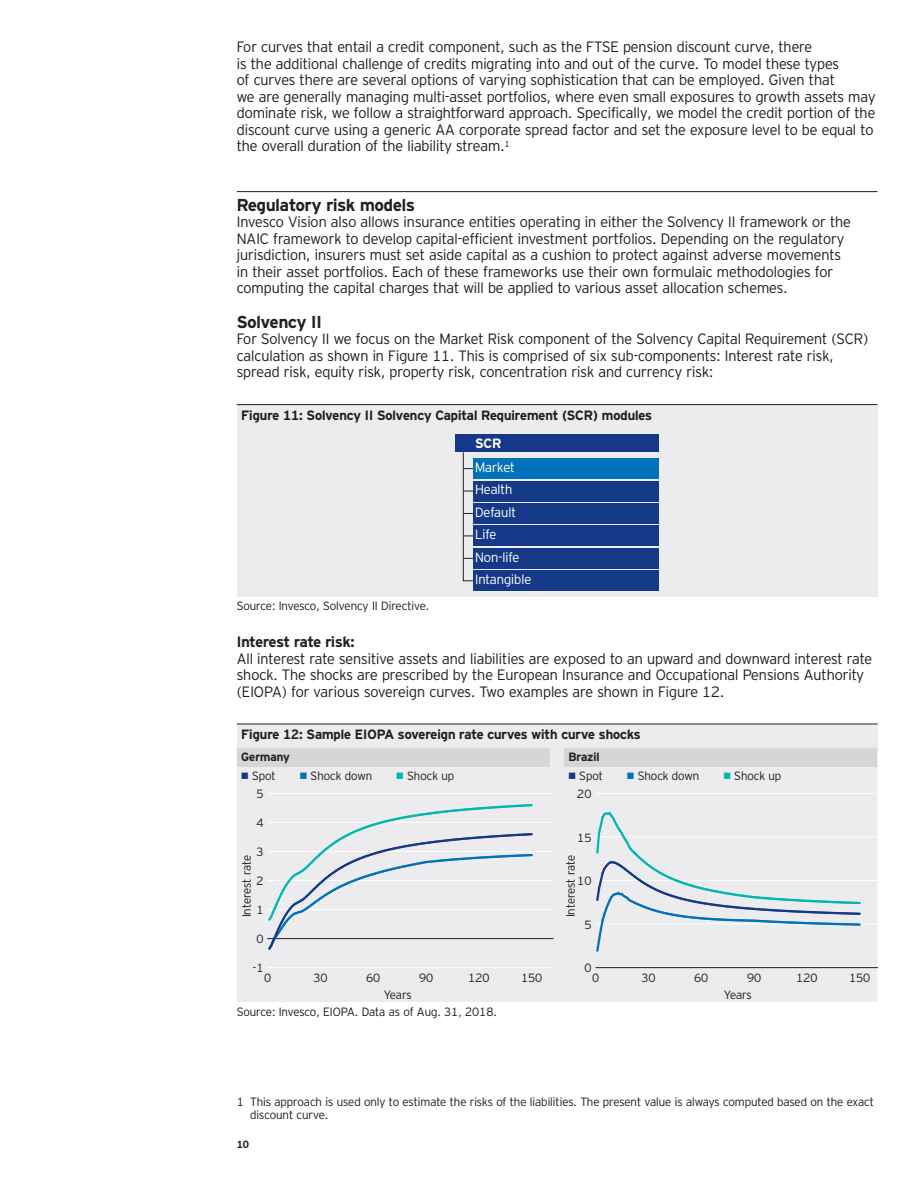
<style>
.page{position:relative;width:918px;height:1188px;background:#fff}
.page>*{position:absolute;margin:0;border:0;box-sizing:border-box;transform-origin:0 0}
.Body_Head__B11_5_12{font:700 17.25px "Invesco Interstate";color:#231f20}
.Body_Text__L10_11{font:700 17.25px "Invesco Interstate";color:#231f20}
.Body_Text__L10_11-2{font:300 15px/16.5px "Invesco Interstate";color:#231f20}
.Body_Text__L10_11-3{font:700 15px "Invesco Interstate";letter-spacing:-.005em;color:#231f20}
.Table_Head__B9_10{font:700 13.5px "Invesco Interstate";color:#231f20}
.t1{font:300 13.5px/22.6px "Invesco Interstate";color:#fff}
.Numbered_Footnote__L{font:300 12px/12.8px "Invesco Interstate";color:#231f20}
.Table_Text_left__L8{font:300 12px "Invesco Interstate";color:#231f20}
.US10_11_-_Legend_L8{font:300 12px "Invesco Interstate";color:#231f20}
.US10_11_-_Legend_L8-2{font:700 12px "Invesco Interstate";color:#231f20}
.t2{font:700 10.5px "Invesco Interstate";color:#231f20}
.s1{font-weight:700}
.s2{color:#153889}
.s3{color:#0072bc}
.s4{color:#00b8af}
</style>
<div class="page">
<hr style="left:237px;top:191px;width:641px;height:1px;background:#231f20">
<div style="left:237px;top:405px;width:641px;height:24px;background:#ececee"></div>
<div style="left:237px;top:429px;width:641px;height:167px;background:#ececee"></div>
<hr style="left:237px;top:404px;width:641px;height:1px;background:#231f20">
<svg style="left:463px;top:452px;width:11px;height:129px"></svg>
<div style="left:455px;top:434px;width:204px;height:18px;background:#153889"></div>
<div style="left:473px;top:459px;width:186px;height:20px;background:#0072bc"></div>
<div style="left:473px;top:481px;width:186px;height:20px;background:#153889"></div>
<div style="left:473px;top:503px;width:186px;height:20px;background:#153889"></div>
<div style="left:473px;top:526px;width:186px;height:20px;background:#153889"></div>
<div style="left:473px;top:548px;width:186px;height:20px;background:#153889"></div>
<div style="left:473px;top:571px;width:186px;height:20px;background:#153889"></div>
<div style="left:237px;top:724px;width:641px;height:24px;background:#ececee"></div>
<svg style="left:237px;top:748px;width:641px;height:254px;background:#e8e8ea"></svg>
<hr style="left:237px;top:724px;width:313px;height:1px;background:#231f20">
<svg style="left:550px;top:724px;width:14px;height:1px"></svg>
<hr style="left:564px;top:724px;width:314px;height:1px;background:#231f20">
<hr style="left:596px;top:967px;width:281px;height:1px;background:#231f20">
<hr style="left:596px;top:924px;width:281px;height:1px;background:#fff">
<hr style="left:596px;top:880px;width:281px;height:1px;background:#fff">
<hr style="left:596px;top:837px;width:281px;height:1px;background:#fff">
<hr style="left:596px;top:793px;width:281px;height:1px;background:#fff">
<hr style="left:267px;top:967px;width:287px;height:1px;background:#fff">
<hr style="left:267px;top:938px;width:287px;height:1px;background:#231f20">
<hr style="left:267px;top:909px;width:287px;height:1px;background:#fff">
<hr style="left:267px;top:880px;width:287px;height:1px;background:#fff">
<hr style="left:267px;top:851px;width:287px;height:1px;background:#fff">
<hr style="left:267px;top:822px;width:287px;height:1px;background:#fff">
<hr style="left:267px;top:793px;width:287px;height:1px;background:#fff">
<svg style="left:595px;top:810px;width:265px;height:143px;background:#dee5e9"></svg>
<svg style="left:266px;top:804px;width:266px;height:148px;background:#dee4e9"></svg>
<p class="Body_Text__L10_11-2" style="left:237px;top:39px;width:640px">For curves that entail a credit component, such as the FTSE pension discount curve, there<br>is the additional challenge of credits migrating into and out of the curve. To model these types<br>of curves there are several options of varying sophistication that can be employed. Given that<br>we are generally managing multi-asset portfolios, where even small exposures to growth assets may dominate risk, we follow a straightforward approach. Specifically, we model the credit portion of the discount curve using a generic AA corporate spread factor and set the exposure level to be equal to the overall duration of the liability stream.<sup>1</sup></p>
<p class="Body_Head__B11_5_12" style="left:237px;top:194px;width:180px">Regulatory risk models</p>
<p class="Body_Text__L10_11-2" style="left:237px;top:214px;width:616px">Invesco Vision also allows insurance entities operating in either the Solvency II framework or the NAIC framework to develop capital-efficient investment portfolios. Depending on the regulatory jurisdiction, insurers must set aside capital as a cushion to protect against adverse movements in their asset portfolios. Each of these frameworks use their own formulaic methodologies for computing the capital charges that will be applied to various asset allocation schemes.</p>
<p class="Body_Text__L10_11" style="left:237px;top:311px;width:87px">Solvency II</p>
<p class="Body_Text__L10_11-2" style="left:237px;top:331px;width:633px">For Solvency II we focus on the Market Risk component of the Solvency Capital Requirement (SCR) calculation as shown in Figure 11. This is comprised of six sub-components: Interest rate risk, spread risk, equity risk, property risk, concentration risk and currency risk:</p>
<p class="Table_Head__B9_10" style="left:241px;top:407px;width:412px">Figure 11: Solvency II Solvency Capital Requirement (SCR) modules</p>
<p class="t1" style="left:475px;top:432px;width:58px"><span class="s1">SCR<br></span>Market<br>Health<br>Default<br>Life<br>Non-life<br>Intangible</p>
<p class="Table_Text_left__L8" style="left:237px;top:599px;width:194px">Source: Invesco, Solvency II Directive.</p>
<p class="Body_Text__L10_11-3" style="left:237px;top:633px;width:119px">Interest rate risk:</p>
<p class="Body_Text__L10_11-2" style="left:237px;top:650px;width:637px">All interest rate sensitive assets and liabilities are exposed to an upward and downward interest rate shock. The shocks are prescribed by the European Insurance and Occupational Pensions Authority (EIOPA) for various sovereign curves. Two examples are shown in Figure 12.</p>
<p class="Table_Head__B9_10" style="left:241px;top:726px;width:401px">Figure 12: Sample EIOPA sovereign rate curves with curve shocks</p>
<p class="US10_11_-_Legend_L8-2" style="left:241px;top:749px;width:50px">Germany</p>
<p class="US10_11_-_Legend_L8-2" style="left:568px;top:749px;width:33px">Brazil</p>
<p class="US10_11_-_Legend_L8" style="left:241px;top:768px;width:36px"><span class="s2">•</span> Spot</p>
<p class="US10_11_-_Legend_L8" style="left:300px;top:768px;width:74px"><span class="s3">•</span> Shock down</p>
<p class="US10_11_-_Legend_L8" style="left:396px;top:768px;width:59px"><span class="s4">•</span> Shock up</p>
<p class="US10_11_-_Legend_L8" style="left:568px;top:768px;width:36px"><span class="s2">•</span> Spot</p>
<p class="US10_11_-_Legend_L8" style="left:627px;top:768px;width:74px"><span class="s3">•</span> Shock down</p>
<p class="US10_11_-_Legend_L8" style="left:723px;top:768px;width:59px"><span class="s4">•</span> Shock up</p>
<p class="Numbered_Footnote__L" style="left:256px;top:787px;width:9px">5</p>
<p class="Numbered_Footnote__L" style="left:256px;top:816px;width:9px">4</p>
<p class="Numbered_Footnote__L" style="left:577px;top:787px;width:16px">20</p>
<p class="Numbered_Footnote__L" style="left:577px;top:831px;width:16px">15</p>
<p class="Numbered_Footnote__L" style="left:256px;top:845px;width:9px">3</p>
<p class="Numbered_Footnote__L" style="left:240px;top:917px;width:64px;rotate:-90deg">Interest rate</p>
<p class="Numbered_Footnote__L" style="left:564px;top:917px;width:64px;rotate:-90deg">Interest rate</p>
<p class="Numbered_Footnote__L" style="left:256px;top:874px;width:9px">2</p>
<p class="Numbered_Footnote__L" style="left:577px;top:874px;width:16px">10</p>
<p class="Numbered_Footnote__L" style="left:256px;top:903px;width:9px">1</p>
<p class="Numbered_Footnote__L" style="left:256px;top:932px;width:9px">0</p>
<p class="Numbered_Footnote__L" style="left:253px;top:962px;width:12px">-1</p>
<p class="Numbered_Footnote__L" style="left:264px;top:971px;width:9px">0</p>
<p class="Numbered_Footnote__L" style="left:313px;top:971px;width:16px">30</p>
<p class="Numbered_Footnote__L" style="left:366px;top:971px;width:16px">60</p>
<p class="Numbered_Footnote__L" style="left:419px;top:971px;width:16px">90</p>
<p class="Numbered_Footnote__L" style="left:468px;top:971px;width:23px">120</p>
<p class="Numbered_Footnote__L" style="left:521px;top:971px;width:23px">150</p>
<p class="Numbered_Footnote__L" style="left:584px;top:918px;width:9px">5</p>
<p class="Numbered_Footnote__L" style="left:584px;top:962px;width:9px">0</p>
<p class="Numbered_Footnote__L" style="left:592px;top:971px;width:9px">0</p>
<p class="Numbered_Footnote__L" style="left:641px;top:971px;width:16px">30</p>
<p class="Numbered_Footnote__L" style="left:694px;top:971px;width:16px">60</p>
<p class="Numbered_Footnote__L" style="left:747px;top:971px;width:16px">90</p>
<p class="Numbered_Footnote__L" style="left:796px;top:971px;width:23px">120</p>
<p class="Numbered_Footnote__L" style="left:849px;top:971px;width:23px">150</p>
<p class="Numbered_Footnote__L" style="left:384px;top:988px;width:29px">Years</p>
<p class="Numbered_Footnote__L" style="left:724px;top:988px;width:29px">Years</p>
<p class="Table_Text_left__L8" style="left:237px;top:1005px;width:262px">Source: Invesco, EIOPA. Data as of Aug. 31, 2018.</p>
<p class="Numbered_Footnote__L" style="left:250px;top:1095px;width:625px;text-indent:-14px">1 This approach is used only to estimate the risks of the liabilities. The present value is always computed based on the exact discount curve.</p>
<p class="t2" style="left:237px;top:1137px;width:14px">10</p>
</div>
